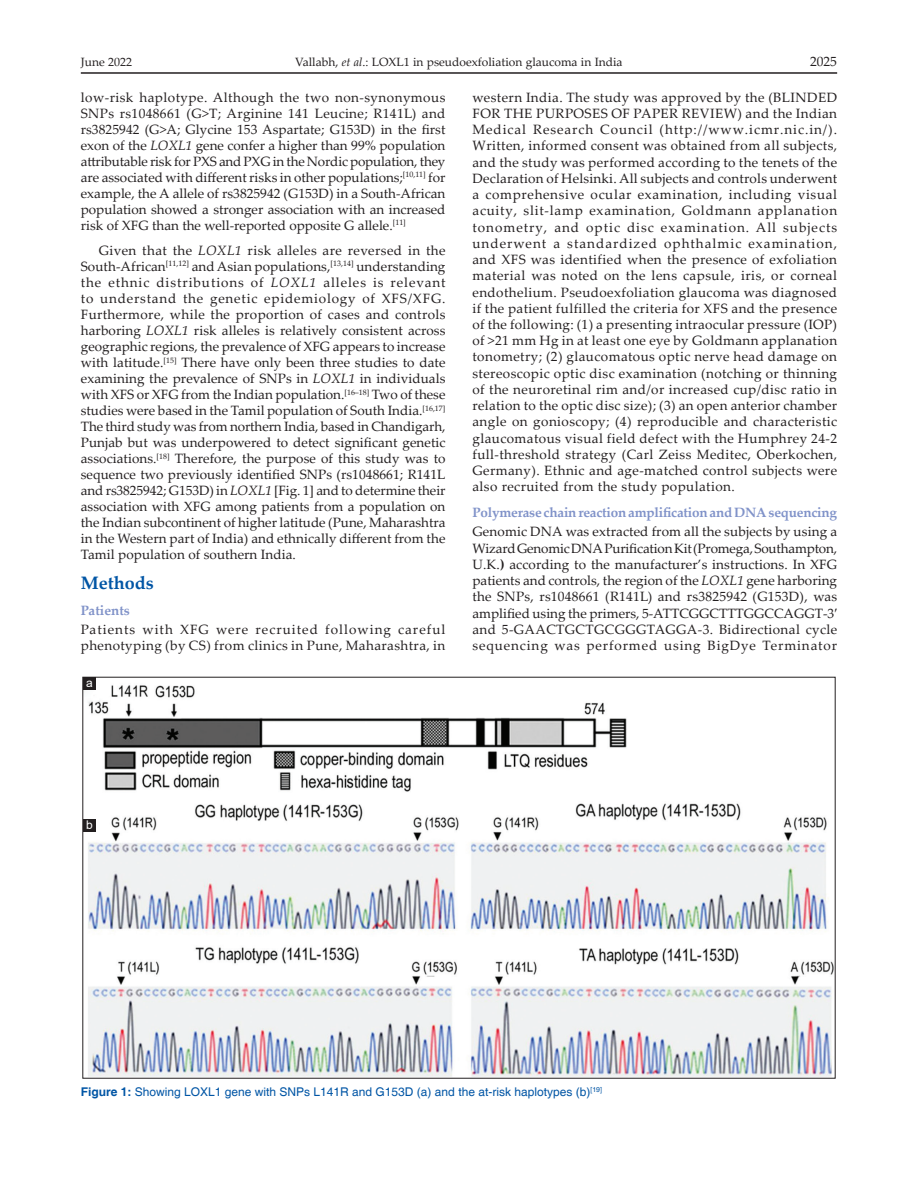
<style>
.page{position:relative;width:918px;height:1188px;background:#fff}
.page>*{position:absolute;margin:0;border:0;box-sizing:border-box;transform-origin:0 0}
.t1{font:700 18px "Palatino Linotype";color:#0155a5}
.TXFL{font:13.5px/16.2px "Palatino Linotype";letter-spacing:.03em;color:#231f20;text-align:justify}
.TX{font:13.5px/16px "Palatino Linotype";color:#231f20;text-align:justify}
.t2{font:700 13.5px "Palatino Linotype";letter-spacing:-.015em;color:#8193c9}
.RH_1{font:13.5px "Palatino Linotype";color:#231f20}
.FGC{font:12px "Helvetica";color:#0155a5}
.RH_1-2{font:12px "Palatino Linotype";color:#231f20}
.LABEL{font:12px "Arial";color:#fff}
.s1{font-style:italic}
.s2{font-weight:700}
</style>
<div class="page">
<hr style="left:81px;top:72px;width:756px;height:2px;background:#231f20">
<img style="left:85px;top:685px;width:748px;height:391px">
<div style="left:83px;top:819px;width:13px;height:12px;background:#231f20"></div>
<div style="left:83px;top:677px;width:13px;height:13px;background:#231f20"></div>
<p class="RH_1-2" style="left:81px;top:54px;width:53px">June 2022</p>
<p class="RH_1-2" style="left:295px;top:54px;width:329px">Vallabh, <span class="s1">et al</span>.: LOXL1 in pseudoexfoliation glaucoma in India</p>
<p class="RH_1" style="left:810px;top:52px;width:28px">2025</p>
<p class="TX" style="left:81px;top:89px;width:366px">low‑risk haplotype. Although the two non‑synonymous SNPs rs1048661 (G&gt;T; Arginine 141 Leucine; R141L) and rs3825942 (G&gt;A; Glycine 153 Aspartate; G153D) in the first exon of the <span class="s1">LOXL1</span> gene confer a higher than 99% population attributable risk for PXS and PXG in the Nordic population, they are associated with different risks in other populations;<sup>[10,11]</sup> for example, the A allele of rs3825942 (G153D) in a South‑African population showed a stronger association with an increased risk of XFG than the well‑reported opposite G allele.<sup>[11]</sup></p>
<p class="TX" style="left:81px;top:242px;width:366px;text-indent:18px">Given that the <span class="s1">LOXL1</span> risk alleles are reversed in the South‑African<sup>[11,12]</sup> and Asian populations,<sup>[13,14]</sup> understanding the ethnic distributions of <span class="s1">LOXL1</span> alleles is relevant to understand the genetic epidemiology of XFS/XFG.<br>Furthermore, while the proportion of cases and controls harboring <span class="s1">LOXL1</span> risk alleles is relatively consistent across geographic regions, the prevalence of XFG appears to increase with latitude.<sup>[15]</sup> There have only been three studies to date examining the prevalence of SNPs in <span class="s1">LOXL1</span> in individuals with XFS or XFG from the Indian population.<sup>[16–18]</sup> Two of these studies were based in the Tamil population of South India.<sup>[16,17] </sup>The third study was from northern India, based in Chandigarh, Punjab but was underpowered to detect significant genetic associations.<sup>[18]</sup> Therefore, the purpose of this study was to sequence two previously identified SNPs (rs1048661; R141L and rs3825942; G153D) in <span class="s1">LOXL1</span> [Fig. 1] and to determine their association with XFG among patients from a population on the Indian subcontinent of higher latitude (Pune, Maharashtra in the Western part of India) and ethnically different from the Tamil population of southern India.</p>
<h1 class="t1" style="left:81px;top:570px;width:74px">Methods</h1>
<h2 class="t2" style="left:81px;top:601px;width:51px">Patients</h2>
<p class="TXFL" style="left:81px;top:621px;width:366px">Patients with XFG were recruited following careful phenotyping (by CS) from clinics in Pune, Maharashtra, in</p>
<p class="TXFL" style="left:472px;top:89px;width:366px">western India. The study was approved by the (BLINDED FOR THE PURPOSES OF PAPER REVIEW) and the Indian Medical Research Council (http://www.icmr.nic.in/).<br>Written, informed consent was obtained from all subjects, and the study was performed according to the tenets of the Declaration of Helsinki. All subjects and controls underwent a comprehensive ocular examination, including visual acuity, slit‑lamp examination, Goldmann applanation tonometry, and optic disc examination. All subjects underwent a standardized ophthalmic examination, and XFS was identified when the presence of exfoliation material was noted on the lens capsule, iris, or corneal endothelium. Pseudoexfoliation glaucoma was diagnosed if the patient fulfilled the criteria for XFS and the presence of the following: (1) a presenting intraocular pressure (IOP) of &gt;21 mm Hg in at least one eye by Goldmann applanation tonometry; (2) glaucomatous optic nerve head damage on stereoscopic optic disc examination (notching or thinning of the neuroretinal rim and/or increased cup/disc ratio in relation to the optic disc size); (3) an open anterior chamber angle on gonioscopy; (4) reproducible and characteristic glaucomatous visual field defect with the Humphrey 24‑2 full‑threshold strategy (Carl Zeiss Meditec, Oberkochen, Germany). Ethnic and age‑matched control subjects were also recruited from the study population.</p>
<h2 class="t2" style="left:472px;top:503px;width:366px">Polymerase chain reaction amplification and DNA sequencing</h2>
<p class="TXFL" style="left:472px;top:523px;width:366px">Genomic DNA was extracted from all the subjects by using a WizardGenomicDNAPurificationKit(Promega,Southampton, U.K.<span class="s2">)</span> according to the manufacturer’s instructions. In XFG patients and controls, the region of the <span class="s1">LOXL1</span> gene harboring the SNPs, rs1048661 (R141L) and rs3825942 (G153D), was amplified using the primers, 5‑ATTCGGCTTTGGCCAGGT‑3′ and 5‑GAACTGCTGCGGGTAGGA‑3. Bidirectional cycle sequencing was performed using BigDye Terminator</p>
<p class="LABEL" style="left:86px;top:675px;width:8px">a</p>
<p class="LABEL" style="left:86px;top:817px;width:8px">b</p>
<p class="FGC" style="left:81px;top:1085px;width:523px"><span class="s2">Figure 1:</span> Showing LOXL1 gene with SNPs L141R and G153D (a) and the at‑risk haplotypes (b)<sup>[19]</sup></p>
</div>
